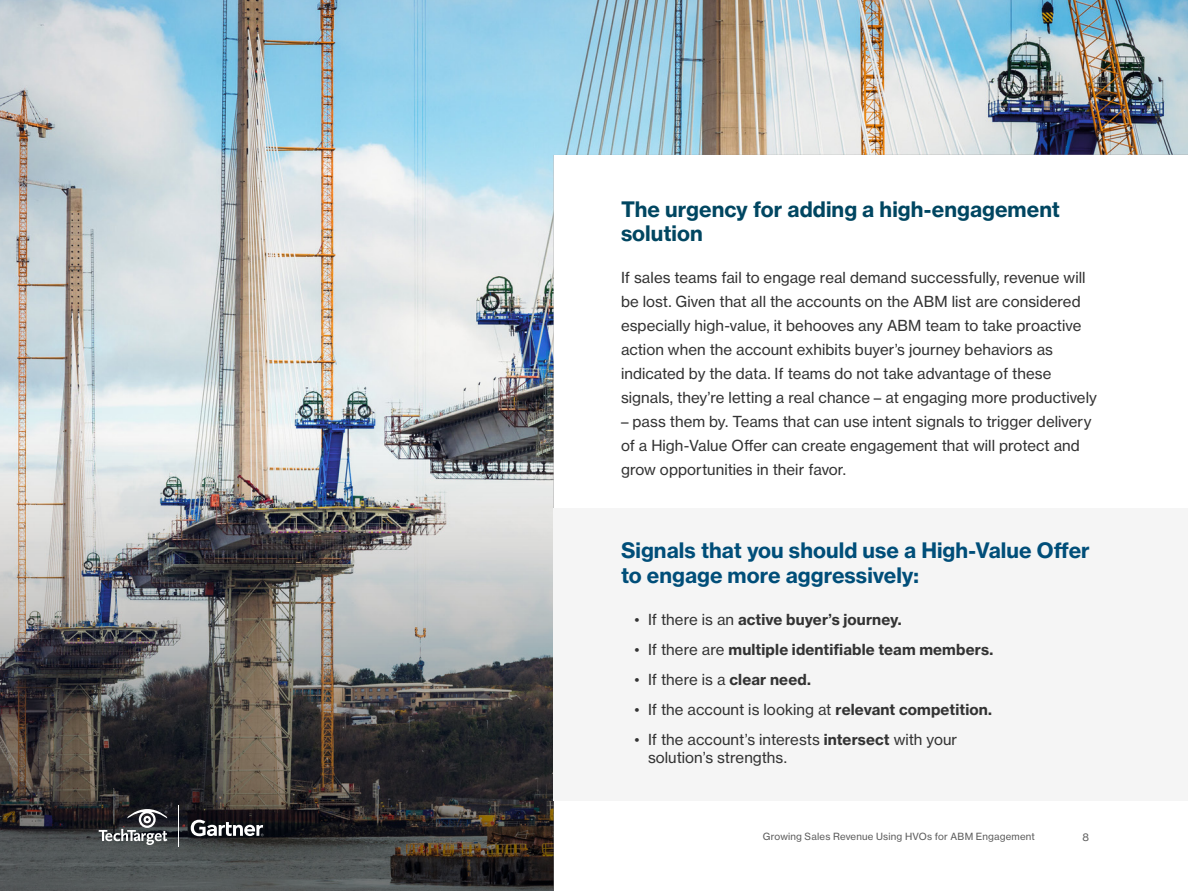
<style>
.page{position:relative;width:1188px;height:891px;background:#fff}
.page>*{position:absolute;margin:0;border:0;box-sizing:border-box;transform-origin:0 0}
.t1{font:21px/25.2px "N Haas Grotesk TX Std 75 Bd";color:#004e79}
.t2{font:21px/24px "N Haas Grotesk TX Std 75 Bd";color:#004661}
.t3{font:15px/24px "N Haas Grotesk TX Std 55 Rg";letter-spacing:.005em;color:#333}
.t4{font:15px "N Haas Grotesk TX Std 75 Bd";letter-spacing:.01em;color:#333}
.t5{font:10.5px "N Haas Grotesk TX Std 55 Rg";color:#5c5c5c}
.t6{font:9.75px "N Haas Grotesk TX Std 55 Rg";letter-spacing:.02em;color:#5c5c5c}
.s1{font-family:"N Haas Grotesk TX Std 55 Rg"}
.s2{font-family:"N Haas Grotesk TX Std 75 Bd"}
</style>
<div class="page">
<img style="left:0;top:0;width:1188px;height:432px">
<img style="left:0;top:432px;width:554px;height:459px">
<svg style="left:99px;top:809px;width:68px;height:36px"></svg>
<svg style="left:191px;top:820px;width:72px;height:16px"></svg>
<hr style="left:178px;top:806px;width:1px;height:41px;background:#fff">
<div style="left:554px;top:508px;width:634px;height:293px;background:#f5f5f5"></div>
<h1 class="t2" style="left:621px;top:198px;width:440px">The urgency for adding a high-engagement solution</h1>
<p class="t3" style="left:621px;top:266px;width:478px">If sales teams fail to engage real demand successfully, revenue will be lost. Given that all the accounts on the ABM list are considered especially high-value, it behooves any ABM team to take proactive action when the account exhibits buyer’s journey behaviors as indicated by the data. If teams do not take advantage of these signals, they’re letting a real chance – at engaging more productively</p>
<p class="t3" style="left:621px;top:410px;width:472px">– pass them by. Teams that can use intent signals to trigger delivery of a High-Value Offer can create engagement that will protect and grow opportunities in their favor.</p>
<h1 class="t1" style="left:621px;top:538px;width:470px">Signals that you should use a High-Value Offer to engage more aggressively:</h1>
<p class="t4" style="left:634px;top:610px;width:269px"><span class="s1">• If there is an</span> active buyer’s journey.</p>
<p class="t4" style="left:634px;top:640px;width:360px"><span class="s1">• If there are</span> multiple identifiable team members.</p>
<p class="t3" style="left:634px;top:668px;width:178px">• If there is a <span class="s2">clear need.</span></p>
<p class="t3" style="left:634px;top:698px;width:359px">• If the account is looking at <span class="s2">relevant competition.</span></p>
<p class="t3" style="left:648px;top:731px;width:311px;line-height:18px;text-indent:-14px">• If the account’s interests <span class="s2">intersect</span> with your solution’s strengths.</p>
<p class="t6" style="left:763px;top:831px;width:274px">Growing Sales Revenue Using HVOs for ABM Engagement</p>
<p class="t5" style="left:1082px;top:830px;width:8px">8</p>
</div>
